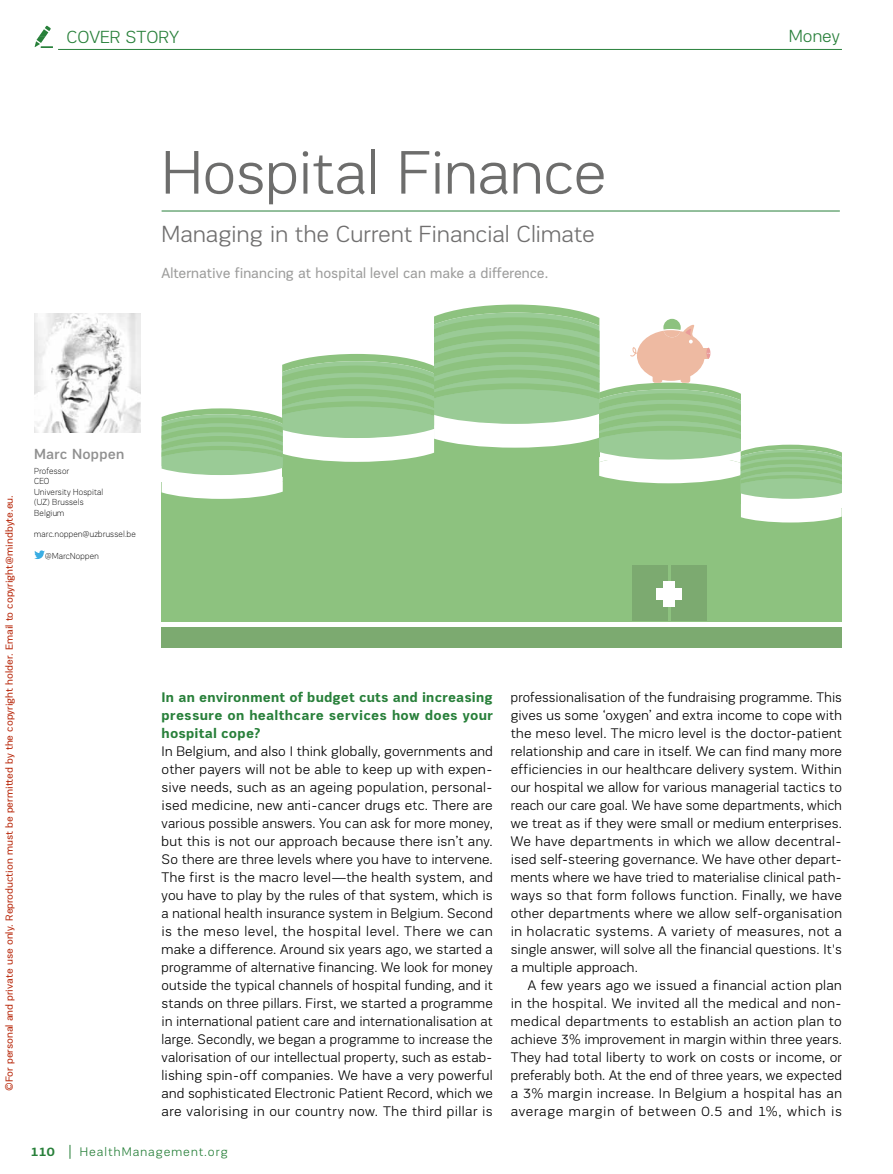
<style>
.page{position:relative;width:893px;height:1174px;background:#fff}
.page>*{position:absolute;margin:0;border:0;box-sizing:border-box;transform-origin:0 0}
.t1{font:300 63px "PRC Fidelity";letter-spacing:-.01em;color:#6d6d6c}
.t2{font:300 24px "PRC Fidelity";letter-spacing:-.005em;color:#706f6f}
.t3{font:300 18px "PRC Fidelity";color:#28803a}
.t4{font:15px "PRC Fidelity";color:#9d9d9c;scale:.95 1}
.t5{font:500 15px "PRC Fidelity";letter-spacing:.015em;color:#909090}
.t6{font:300 14.25px/18px "PRC Fidelity";letter-spacing:.02em;color:#000;text-align:justify}
.t7{font:700 14.25px/18px "PRC Fidelity";letter-spacing:.02em;color:#28803a;text-align:justify}
.t8{font:300 12.75px "PRC Fidelity";letter-spacing:.08em;color:#28803a}
.t9{font:700 12.75px "PRC Fidelity";color:#28803a}
.t10{font:10.5px "PRC Fidelity";color:#b8290c}
.t11{font:100 9px/10.5px "PRC Fidelity";letter-spacing:.025em;color:#000;scale:.95 1}
</style>
<div class="page">
<svg style="left:35px;top:26px;width:18px;height:22px"></svg>
<hr style="left:58px;top:49px;width:784px;height:1px;background:#28803a">
<svg style="left:70px;top:1144px;width:1px;height:14px"></svg>
<hr style="left:162px;top:211px;width:678px;height:1px;background:#28803a">
<div style="left:434px;top:427px;width:165px;height:194px;background:#8dc27f"></div>
<div style="left:599px;top:460px;width:142px;height:161px;background:#8dc27f"></div>
<div style="left:282px;top:445px;width:152px;height:176px;background:#8dc27f"></div>
<div style="left:632px;top:565px;width:36px;height:55px;background:#7caa70"></div>
<div style="left:671px;top:565px;width:36px;height:55px;background:#7caa70"></div>
<div style="left:664px;top:582px;width:11px;height:25px;background:#fff"></div>
<div style="left:657px;top:589px;width:25px;height:11px;background:#fff"></div>
<div style="left:162px;top:627px;width:680px;height:20px;background:#7caa70"></div>
<div style="left:162px;top:482px;width:121px;height:139px;background:#8dc27f"></div>
<div style="left:741px;top:508px;width:101px;height:113px;background:#8dc27f"></div>
<svg style="left:162px;top:304px;width:680px;height:218px"></svg>
<svg style="left:34px;top:550px;width:11px;height:9px"></svg>
<img style="left:34px;top:313px;width:107px;height:119px">
<p class="t3" style="left:67px;top:27px;width:71px">COVER STOR</p>
<p class="t3" style="left:169px;top:27px;width:12px">Y</p>
<p class="t3" style="left:789px;top:26px;width:52px">Money</p>
<h1 class="t1" style="left:162px;top:139px;width:446px">Hospital Finance</h1>
<h2 class="t2" style="left:162px;top:221px;width:435px">Managing in the Current Financial Climate</h2>
<p class="t4" style="left:162px;top:265px;width:409px">Alternative financing at hospital level can make a difference.</p>
<p class="t10" style="left:3px;top:1091px;width:597px;rotate:-90deg">©For personal and private use only. Reproduction must be permitted by the copyright holder. Email to copyright@mindbyte.eu.</p>
<p class="t5" style="left:34px;top:445px;width:92px">Marc Noppen</p>
<p class="t11" style="left:34px;top:465px;width:74px">Professor<br>CEO<br>University Hospital (UZ) Brussels<br>Belgium</p>
<p class="t11" style="left:34px;top:528px;width:109px">marc.noppen@uzbrussel.be</p>
<p class="t11" style="left:45px;top:551px;width:58px">@MarcNoppen</p>
<p class="t7" style="left:162px;top:688px;width:333px">In an environment of budget cuts and increasing pressure on healthcare services how does your hospital cope?</p>
<p class="t6" style="left:162px;top:742px;width:333px">I n Belgium, and also I think globally, governments and other payers will not be able to keep up with expen&shy;sive needs, such as an ageing population, personal&shy;ised medicine, new anti-cancer drugs etc. There are various possible answers. You can ask for more money, but this is not our approach because there isn’t any.<br>So there are three levels where you have to intervene.<br>The first is the macro level—the health system, and you have to play by the rules of that system, which is a national health insurance system in Belgium. Second is the meso level, the hospital level. There we can make a difference. Around six years ago, we started a programme of alternative financing. We look for money outside the typical channels of hospital funding, and it stands on three pillars. First, we started a programme in international patient care and internationalisation at large. Secondly, we began a programme to increase the valorisation of our intellectual property, such as estab&shy;lishing spin-off companies. We have a very powerful and sophisticated Electronic Patient Record, which we are valorising in our country now. The third pillar is</p>
<p class="t9" style="left:31px;top:1144px;width:25px">110</p>
<p class="t8" style="left:80px;top:1144px;width:149px">HealthManagement.org</p>
<p class="t6" style="left:511px;top:688px;width:333px">professionalisation of the fundraising programme. This gives us some ‘oxygen’ and extra income to cope with the meso level. The micro level is the doctor-patient relationship and care in itself. We can find many more efficiencies in our healthcare delivery system. Within our hospital we allow for various managerial tactics to reach our care goal. We have some departments, which we treat as if they were small or medium enterprises.<br>We have departments in which we allow decentral&shy;ised self-steering governance. We have other depart&shy;ments where we have tried to materialise clinical path&shy;ways so that form follows function. Finally, we have other departments where we allow self-organisation in holacratic systems. A variety of measures, not a single answer, will solve all the financial questions. It's a multiple approach.</p>
<p class="t6" style="left:511px;top:976px;width:333px;text-indent:17px">A few years ago we issued a financial action plan in the hospital. We invited all the medical and non&shy;medical departments to establish an action plan to achieve 3% improvement in margin within three years.<br>They had total liberty to work on costs or income, or preferably both. At the end of three years, we expected a 3% margin increase. I n Belgium a hospital has an average margin of between 0.5 and 1%, which is</p>
</div>
